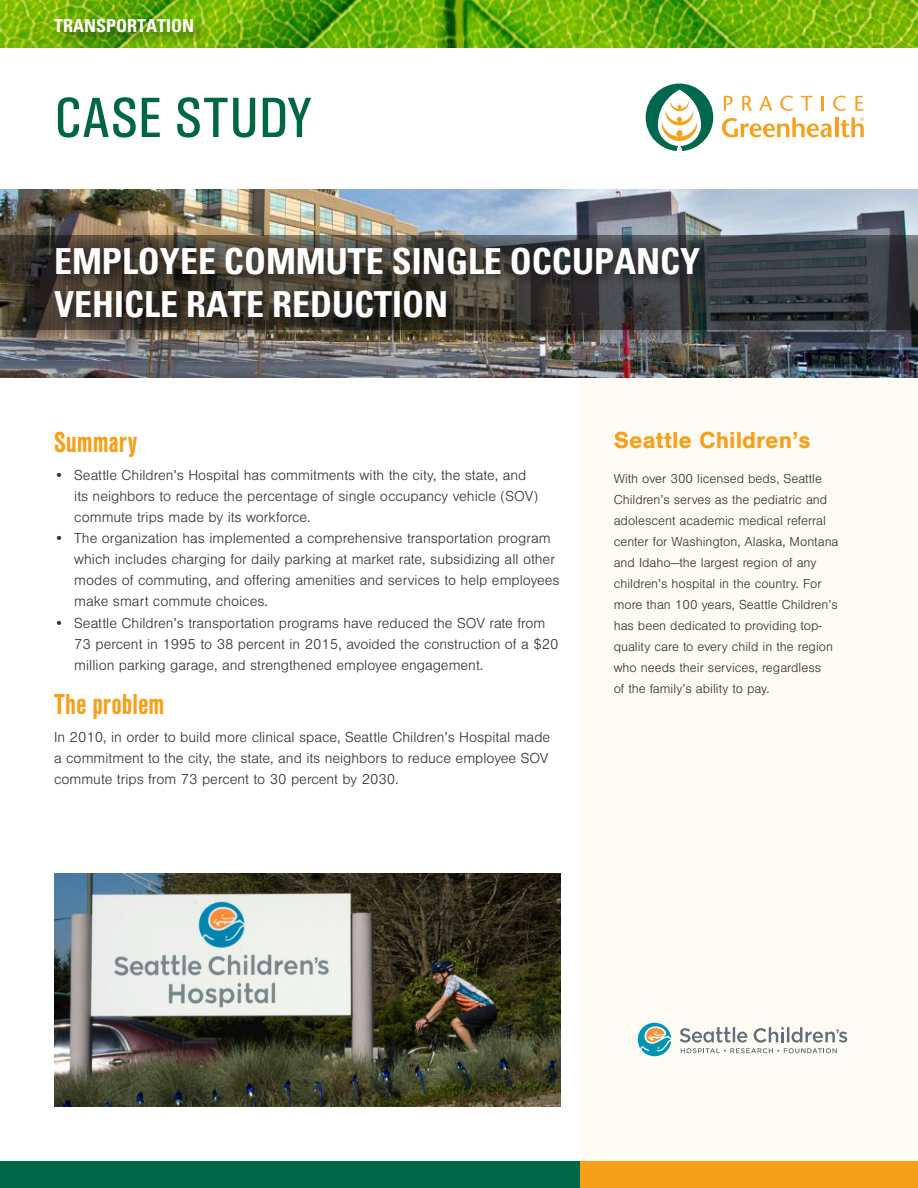
<style>
.page{position:relative;width:918px;height:1188px;background:#fff}
.page>*{position:absolute;margin:0;border:0;box-sizing:border-box;transform-origin:0 0}
.t1{font:57px "Univers Condensed";color:#006746}
.t2{font:700 condensed 36px/43.2px "Univers";color:#fff}
.Sub-Heading{font:700 30px "Nimbus San Con";color:#f6a01a}
.Executive_Summary_He{font:700 24px "Nimbus San";color:#f6a01a}
.t3{font:700 condensed 18px "Univers";color:#fff}
.Paragraph_Style_1{font:300 15px/21px "Nimbus San";color:#333}
.Paragraph_Style_2{font:300 13.5px/21px "Nimbus San";color:#323332}
</style>
<div class="page">
<div style="left:580px;top:378px;width:337px;height:783px;background:#fefaf4"></div>
<img style="left:0;top:189px;width:918px;height:189px">
<img style="left:0;top:0;width:918px;height:47px">
<svg style="left:646px;top:84px;width:67px;height:67px"></svg>
<svg style="left:724px;top:96px;width:9px;height:15px"></svg>
<svg style="left:742px;top:96px;width:10px;height:15px"></svg>
<svg style="left:759px;top:96px;width:13px;height:15px"></svg>
<svg style="left:780px;top:96px;width:13px;height:15px"></svg>
<svg style="left:801px;top:96px;width:11px;height:15px"></svg>
<svg style="left:821px;top:96px;width:2px;height:15px"></svg>
<svg style="left:833px;top:96px;width:13px;height:15px"></svg>
<svg style="left:855px;top:96px;width:9px;height:15px"></svg>
<svg style="left:722px;top:117px;width:110px;height:20px"></svg>
<hr style="left:835px;top:117px;width:3px;height:20px;background:#f6a01b">
<svg style="left:841px;top:117px;width:23px;height:20px"></svg>
<div style="left:53px;top:17px;width:155px;height:30px;background:#231f20;opacity:.5"></div>
<img style="left:54px;top:874px;width:507px;height:233px">
<div style="left:0;top:1161px;width:580px;height:27px;background:#006746"></div>
<div style="left:580px;top:1161px;width:338px;height:27px;background:#f6a01a"></div>
<div style="left:0;top:233px;width:918px;height:110px;background:#231f20;opacity:.75"></div>
<svg style="left:0;top:236px;width:918px;height:94px"></svg>
<svg style="left:638px;top:1023px;width:34px;height:33px"></svg>
<svg style="left:680px;top:1027px;width:167px;height:26px"></svg>
<p class="t3" style="left:54px;top:14px;width:142px">TRANSPORTATION</p>
<p class="t1" style="left:54px;top:84px;width:260px">CASE STUDY</p>
<p class="t2" style="left:54px;top:240px;width:648px">EMPLOYEE COMMUTE SINGLE OCCUPANCY<br>VEHICLE RATE REDUCTION</p>
<p class="Sub-Heading" style="left:54px;top:426px;width:85px">Summary</p>
<p class="Paragraph_Style_1" style="left:74px;top:465px;width:466px;text-indent:-20px">• Seattle Children’s Hospital has commitments with the city, the state, and its neighbors to reduce the percentage of single occupancy vehicle (SOV) commute trips made by its workforce.</p>
<p class="Paragraph_Style_1" style="left:74px;top:528px;width:487px;text-indent:-20px">• The organization has implemented a comprehensive transportation program which includes charging for daily parking at market rate, subsidizing all other modes of commuting, and offering amenities and services to help employees make smart commute choices.</p>
<p class="Paragraph_Style_1" style="left:74px;top:613px;width:486px;text-indent:-20px">• Seattle Children’s transportation programs have reduced the SOV rate from<br>73 percent in 1995 to 38 percent in 2015, avoided the construction of a $20 million parking garage, and strengthened employee engagement.</p>
<p class="Sub-Heading" style="left:54px;top:688px;width:112px">The problem</p>
<p class="Paragraph_Style_1" style="left:54px;top:727px;width:498px;text-align:justify">In 2010, in order to build more clinical space, Seattle Children’s Hospital made a commitment to the city, the state, and its neighbors to reduce employee SOV commute trips from 73 percent to 30 percent by 2030.</p>
<p class="Executive_Summary_He" style="left:614px;top:427px;width:198px">Seattle Children’s</p>
<p class="Paragraph_Style_2" style="left:614px;top:468px;width:226px">With over 300 licensed beds, Seattle Children’s serves as the pediatric and adolescent academic medical referral center for Washington, Alaska, Montana and Idaho—the largest region of any children’s hospital in the country. For more than 100 years, Seattle Children’s has been dedicated to providing top&shy;quality care to every child in the region who needs their services, regardless<br>of the family’s ability to pay.</p>
</div>
